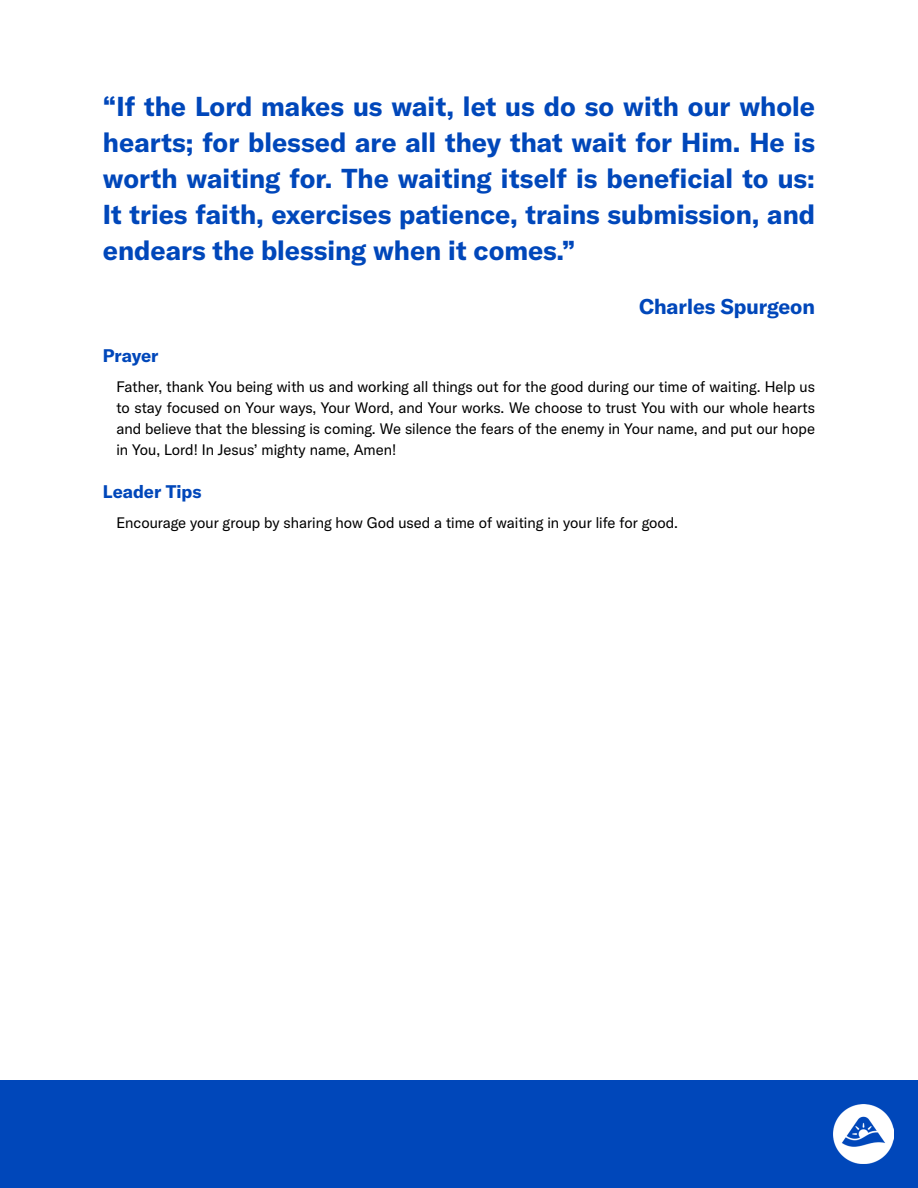
<style>
.page{position:relative;width:918px;height:1188px;background:#fff}
.page>*{position:absolute;margin:0;border:0;box-sizing:border-box;transform-origin:0 0}
.t1{font:700 27px/36px "GT America";color:#0047ba;text-align:justify}
.t2{font:700 21px "GT America";color:#0047ba}
.t3{font:700 18px "GT America";color:#0047ba}
.t4{font:15px/21px "GT America";color:#000;text-align:justify}
</style>
<div class="page">
<div style="left:0;top:1080px;width:918px;height:108px;background:#0047ba"></div>
<img style="left:834px;top:1104px;width:59px;height:60px">
<p class="t1" style="left:103px;top:88px;width:714px">“If the Lord makes us wait, let us do so with our whole hearts; for blessed are all they that wait for Him. He is worth waiting for. The waiting itself is beneficial to us:<br>It tries faith, exercises patience, trains submission, and endears the blessing when it comes.”</p>
<h2 class="t2" style="left:639px;top:294px;width:178px">Charles Spurgeon</h2>
<p class="t3" style="left:103px;top:345px;width:57px">Prayer</p>
<p class="t4" style="left:116px;top:376px;width:700px">Father, thank You being with us and working all things out for the good during our time of waiting. Help us to stay focused on Your ways, Your Word, and Your works. We choose to trust You with our whole hearts and believe that the blessing is coming. We silence the fears of the enemy in Your name, and put our hope in You, Lord! In Jesus’ mighty name, Amen!</p>
<p class="t3" style="left:103px;top:480px;width:100px">Leader Tips</p>
<p class="t4" style="left:116px;top:512px;width:563px">Encourage your group by sharing how God used a time of waiting in your life for good.</p>
</div>
